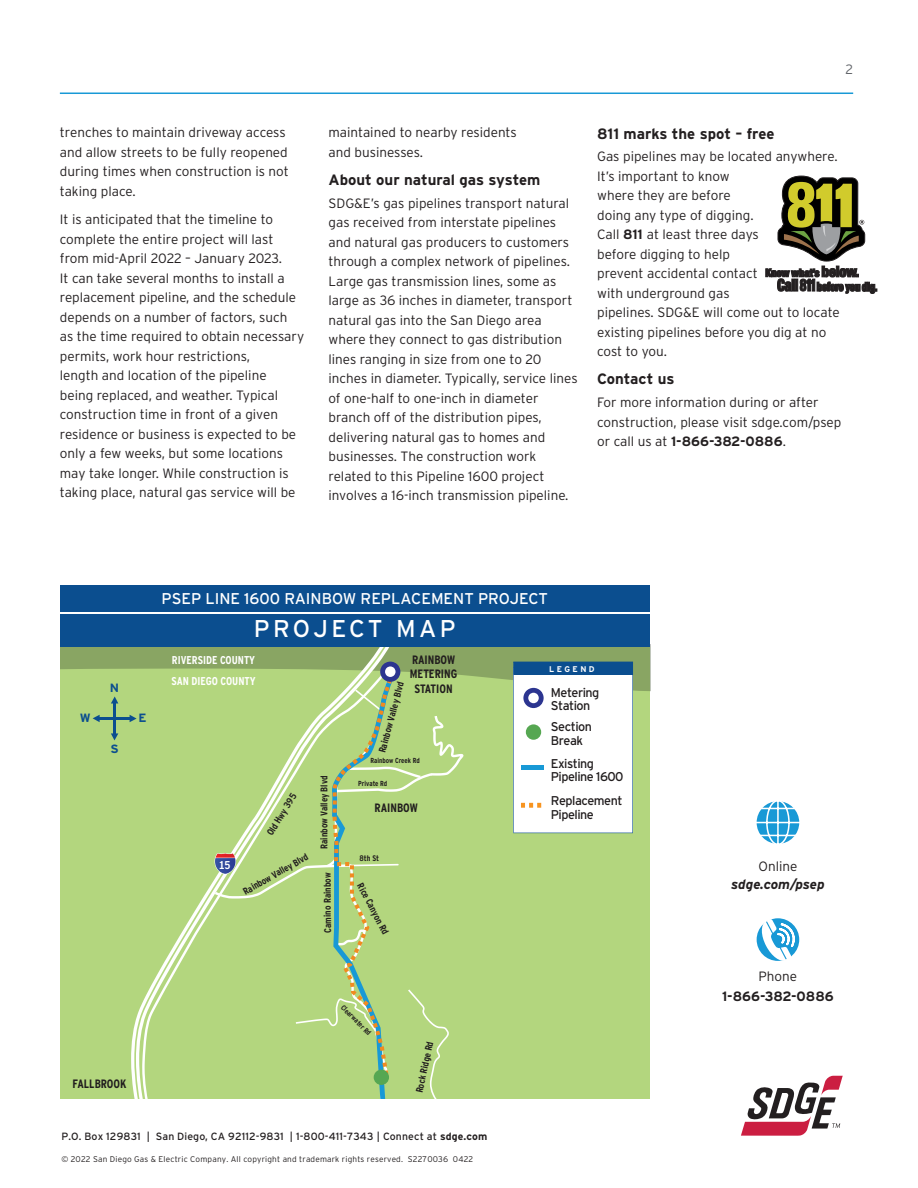
<style>
.page{position:relative;width:918px;height:1188px;background:#fff}
.page>*{position:absolute;margin:0;border:0;box-sizing:border-box;transform-origin:0 0}
.t1{font:24.3px "Interstate";letter-spacing:.14em;color:#fff}
.t2{font:15.6px "Interstate";color:#fff}
.Subhead{font:700 15px "Interstate";color:#231f20}
.text{font:300 13.5px/19.5px "Interstate";color:#231f20}
.t3{font:700 13.5px/19.5px "Interstate";color:#231f20;text-align:center}
.t4{font:italic 700 13.5px "Interstate";letter-spacing:-.005em;color:#231f20}
.t5{font:300 13.5px "Interstate";color:#62656a}
.t6{font:12.75px/13.5px "Interstate";letter-spacing:-.04em;color:#211d1e}
.t7{font:12.15px/14.5px "Interstate Bold Cond Mono";color:#211d1e;text-align:center}
.t8{font:700 12px "Interstate";color:#0b4e8f;scale:1.05 1}
.t9{font:11.4px "Interstate Bold Cond Mono";color:#fff}
.t10{font:10.5px "Interstate";letter-spacing:.01em;color:#231f20}
.t11{font:9.75px "Interstate Bold Cond Mono";color:#211d1e}
.t12{font:300 8.25px "Interstate";letter-spacing:.02em;color:#231f20}
.t13{font:700 8.25px "Interstate";letter-spacing:.3em;color:#fff}
.t14{font:8.1px "Interstate Bold Cond Mono";color:#211d1e}
.t15{font:7.35px "Interstate Bold Cond Mono";color:#211d1e}
.s1{font-weight:700}
.s2{font-weight:300}
</style>
<div class="page">
<div style="left:61px;top:585px;width:589px;height:26px;background:#0b4e8f"></div>
<div style="left:61px;top:614px;width:589px;height:33px;background:#0b4e8f"></div>
<svg style="left:61px;top:647px;width:589px;height:451px;background:#b5d588"></svg>
<svg style="left:756px;top:801px;width:44px;height:43px"></svg>
<div style="left:757px;top:918px;width:42px;height:43px;background:#1899d6;border-radius:50%"></div>
<svg style="left:760px;top:919px;width:37px;height:42px"></svg>
<hr style="left:60px;top:93px;width:793px;height:1px;background:#1899d6">
<svg style="left:741px;top:1076px;width:102px;height:60px"></svg>
<svg style="left:766px;top:176px;width:111px;height:118px"></svg>
<p class="text" style="left:60px;top:123px;width:231px">trenches to maintain driveway access and allow streets to be fully reopened during times when construction is not taking place.</p>
<p class="text" style="left:60px;top:209px;width:246px">It is anticipated that the timeline to complete the entire project will last from mid-April 2022 – January 2023.<br>It can take several months to install a replacement pipeline, and the schedule depends on a number of factors, such as the time required to obtain necessary permits, work hour restrictions,<br>length and location of the pipeline<br>being replaced, and weather. Typical construction time in front of a given residence or business is expected to be only a few weeks, but some locations may take longer. While construction is taking place, natural gas service will be</p>
<p class="t5" style="left:845px;top:62px;width:9px">2</p>
<p class="text" style="left:329px;top:123px;width:190px">maintained to nearby residents and businesses.</p>
<p class="Subhead" style="left:329px;top:171px;width:213px">About our natural gas system</p>
<p class="text" style="left:329px;top:193px;width:251px">SDG&amp;E’s gas pipelines transport natural gas received from interstate pipelines and natural gas producers to customers through a complex network of pipelines.<br>Large gas transmission lines, some as large as 36 inches in diameter, transport natural gas into the San Diego area where they connect to gas distribution lines ranging in size from one to 20 inches in diameter. Typically, service lines of one-half to one-inch in diameter branch off of the distribution pipes, delivering natural gas to homes and businesses. The construction work related to this Pipeline 1600 project involves a 16-inch transmission pipeline.</p>
<p class="Subhead" style="left:597px;top:125px;width:179px">811 marks the spot – free</p>
<p class="text" style="left:597px;top:147px;width:244px">Gas pipelines may be located anywhere.<br>It’s important to know<br>where they are before<br>doing any type of digging.<br>Call <span class="s1">811</span> at least three days<br>before digging to help<br>prevent accidental contact<br>with underground gas<br>pipelines. SDG&amp;E will come out to locate existing pipelines before you dig at no cost to you.</p>
<p class="Subhead" style="left:597px;top:371px;width:79px">Contact us</p>
<p class="text" style="left:597px;top:393px;width:246px">For more information during or after construction, please visit sdge.com/psep or call us at <span class="s1">1-866-382-0886</span>.</p>
<p class="t2" style="left:162px;top:590px;width:388px">PSEP LINE 1600 RAINBOW REPLACEMENT PROJECT</p>
<p class="t1" style="left:254px;top:615px;width:203px">PROJECT MAP</p>
<p class="t8" style="left:110px;top:681px;width:10px">N</p>
<p class="t8" style="left:80px;top:711px;width:12px">W</p>
<p class="t8" style="left:138px;top:711px;width:9px">E</p>
<p class="t8" style="left:110px;top:742px;width:9px">S</p>
<p class="t9" style="left:172px;top:653px;width:85px">RIVERSIDE COUNTY</p>
<p class="t9" style="left:171px;top:675px;width:86px">SAN DIEGO COUNTY</p>
<p class="t7" style="left:410px;top:652px;width:49px">RAINBOW<br>METERING<br>STATION</p>
<p class="t11" style="left:377px;top:751px;width:75px;rotate:-75deg">Rainbow Valley Blvd</p>
<p class="t11" style="left:264px;top:831px;width:49px;rotate:-58deg">Old Hwy 395</p>
<p class="t11" style="left:319px;top:849px;width:75px;rotate:-90deg">Rainbow Valley Blvd</p>
<p class="t15" style="left:370px;top:756px;width:51px">Rainbow Creek Rd</p>
<p class="t15" style="left:358px;top:779px;width:30px">Private Rd</p>
<p class="t7" style="left:375px;top:800px;width:45px">RAINBOW</p>
<p class="t9" style="left:219px;top:858px;width:13px">15</p>
<p class="t11" style="left:241px;top:888px;width:75px;rotate:-30deg">Rainbow Valley Blvd</p>
<p class="t14" style="left:359px;top:854px;width:21px">8th St</p>
<p class="t11" style="left:322px;top:933px;width:61px;rotate:-90deg">Camino Rainbow</p>
<p class="t11" style="left:365px;top:881px;width:58px;rotate:62deg">Rice Canyon Rd</p>
<p class="t7" style="left:73px;top:1077px;width:55px">FALLBROOK</p>
<p class="t15" style="left:345px;top:1003px;width:41px;rotate:45deg">Clearwater Rd</p>
<p class="t11" style="left:414px;top:1092px;width:54px;rotate:-78deg">Rock Ridge Rd</p>
<p class="t10" style="left:61px;top:1131px;width:427px">P.O. Box 129831 | San Diego, CA 92112-9831 | 1-800-411-7343 | Connect at <span class="s1">sdge.com</span></p>
<p class="t12" style="left:61px;top:1155px;width:413px">© 2022 San Diego Gas &amp; Electric Company. All copyright and trademark rights reserved. S2270036 0422</p>
<p class="t13" style="left:549px;top:664px;width:47px">LEGEND</p>
<p class="t6" style="left:551px;top:686px;width:50px">Metering<br>Station</p>
<p class="t6" style="left:551px;top:720px;width:43px">Section<br>Break</p>
<p class="t6" style="left:551px;top:756px;width:74px">Existing<br>Pipeline 1600</p>
<p class="t6" style="left:551px;top:794px;width:73px">Replacement<br>Pipeline</p>
<p class="text" style="left:758px;top:856px;width:40px">Online</p>
<p class="t4" style="left:731px;top:877px;width:95px">sdge.com/psep</p>
<p class="t3" style="left:722px;top:966px;width:113px"><span class="s2">Phone<br></span>1-866-382-0886</p>
</div>
